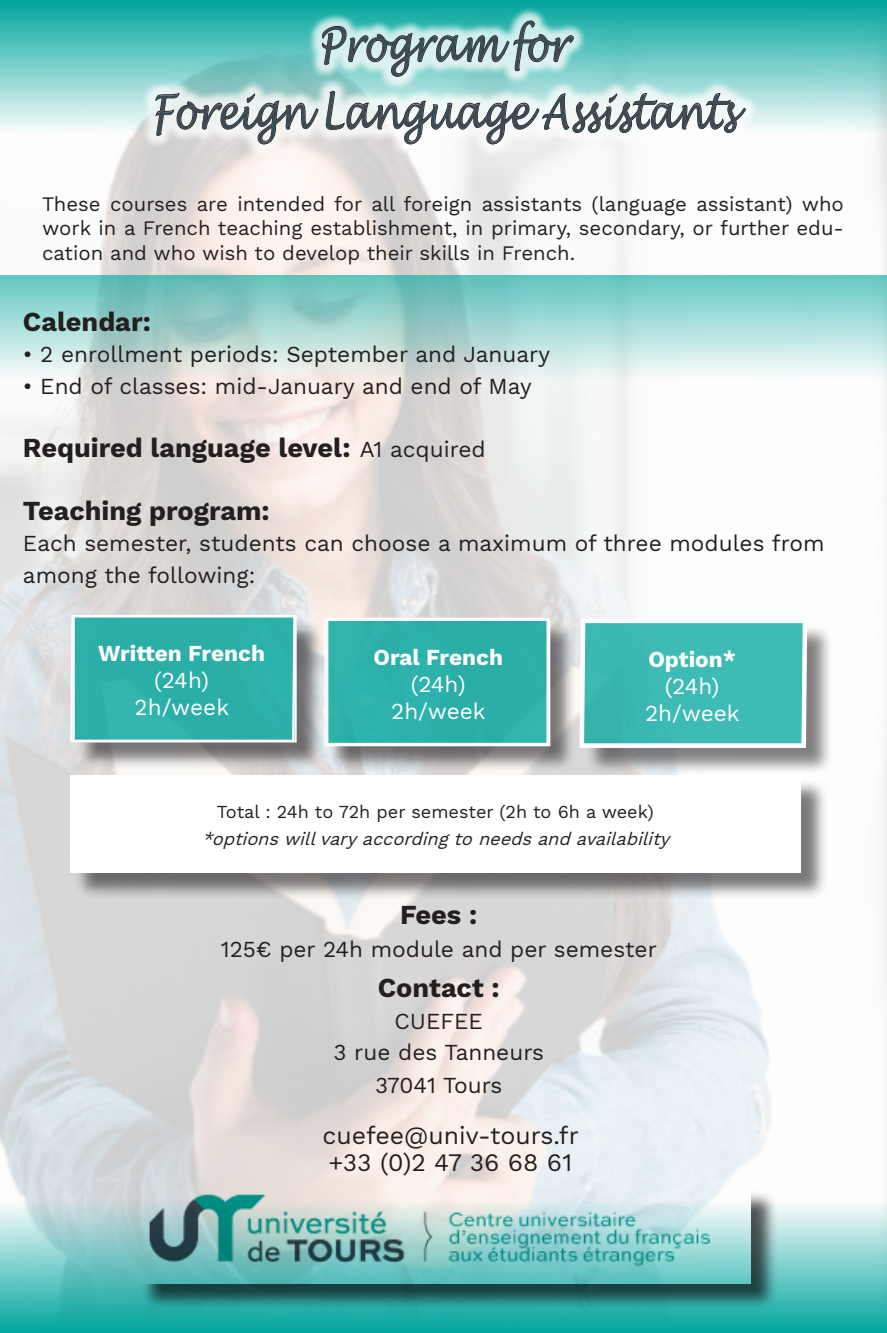
<style>
.page{position:relative;width:887px;height:1333px;background:#fff}
.page>*{position:absolute;margin:0;border:0;box-sizing:border-box;transform-origin:0 0}
.t1{font:italic 46.8px/67.5px "Lucida Handwriting";color:#3d4b55;text-align:center;scale:.77 1}
.t2{font:700 27px "Work Sans";color:#231f20}
.t3{font:24.75px "Work Sans";color:#231f20}
.t4{font:22.5px/31.5px "Work Sans";color:#231f20}
.t5{font:22.5px "Work Sans";color:#fff}
.t6{font:700 22.5px "Work Sans";color:#fff}
.t7{font:22.5px "Work Sans";letter-spacing:-.02em;color:#231f20}
.t8{font:20.25px/24.3px "Work Sans";color:#231f20;text-align:justify}
.t9{font:italic 18px "Work Sans";color:#231f20}
.t10{font:18px "Work Sans";color:#231f20}
.s1{font-weight:400;font-size:22.5px}
</style>
<div class="page">
<img style="left:0;top:133px;width:887px;height:1067px">
<div style="left:0;top:0;width:887px;height:133px;background:linear-gradient(to bottom,#00a59d,#f9fbfb)"></div>
<svg style="left:0;top:276px;width:887px;height:104px;background:#a8d8d4"></svg>
<svg style="left:0;top:1200px;width:887px;height:133px;background:#58c0bc"></svg>
<div style="left:76px;top:619px;width:249px;height:152px;background:#231f20;opacity:.75"></div>
<svg style="left:69px;top:614px;width:228px;height:129px;background:#3eb5af"></svg>
<div style="left:584px;top:624px;width:249px;height:152px;background:#231f20;opacity:.75"></div>
<svg style="left:577px;top:616px;width:232px;height:134px;background:#58c1bc"></svg>
<div style="left:328px;top:621px;width:248px;height:152px;background:#231f20;opacity:.75"></div>
<div style="left:324px;top:618px;width:224px;height:127px;background:#2cb0a9;border:2px solid #fff"></div>
<div style="left:326px;top:619px;width:224px;height:127px;border:2px solid #fff"></div>
<div style="left:74px;top:778px;width:754px;height:123px;background:#231f20;opacity:.6"></div>
<div style="left:70px;top:775px;width:730px;height:97px;background:#fff"></div>
<div style="left:141px;top:6px;width:619px;height:153px;background:#fff;opacity:.75"></div>
<svg style="left:321px;top:20px;width:253px;height:57px;background:#a2ccca"></svg>
<svg style="left:155px;top:92px;width:164px;height:53px"></svg>
<svg style="left:325px;top:90px;width:421px;height:55px"></svg>
<div style="left:139px;top:1190px;width:639px;height:121px;background:#231f20;opacity:.75"></div>
<img style="left:136px;top:1187px;width:614px;height:96px">
<p class="t1" style="left:151px;top:13px;width:761px">Program for<br>Foreign Language Assistants</p>
<p class="t8" style="left:42px;top:193px;width:803px">These courses are intended for all foreign assistants (language assistant) who work in a French teaching establishment, in primary, secondary, or further edu&shy;cation and who wish to develop their skills in French.</p>
<p class="t2" style="left:23px;top:306px;width:129px">Calendar:</p>
<p class="t4" style="left:23px;top:340px;width:529px">• 2 enrollment periods: September and January</p>
<p class="t4" style="left:23px;top:371px;width:510px">• End of classes: mid-January and end of May</p>
<p class="t2" style="left:23px;top:432px;width:464px">Required language level: <span class="s1">A1 acquired</span></p>
<p class="t2" style="left:23px;top:495px;width:248px">Teaching program:</p>
<p class="t4" style="left:23px;top:529px;width:803px">Each semester, students can choose a maximum of three modules from among the following:</p>
<p class="t6" style="left:98px;top:640px;width:168px">Written French</p>
<p class="t5" style="left:154px;top:667px;width:56px">(24h)</p>
<p class="t5" style="left:135px;top:694px;width:96px">2h/week</p>
<p class="t6" style="left:373px;top:644px;width:131px">Oral French</p>
<p class="t5" style="left:411px;top:671px;width:56px">(24h)</p>
<p class="t5" style="left:391px;top:698px;width:96px">2h/week</p>
<p class="t6" style="left:648px;top:646px;width:89px">Option*</p>
<p class="t5" style="left:664px;top:673px;width:56px">(24h)</p>
<p class="t5" style="left:645px;top:700px;width:96px">2h/week</p>
<p class="t10" style="left:217px;top:802px;width:438px">Total : 24h to 72h per semester (2h to 6h a week)</p>
<p class="t9" style="left:202px;top:829px;width:475px">*optionswillvaryaccordingtoneedsandavailability</p>
<p class="t2" style="left:400px;top:900px;width:78px">Fees :</p>
<p class="t4" style="left:220px;top:934px;width:438px">125€ per 24h module and per semester</p>
<p class="t2" style="left:378px;top:972px;width:123px">Contact :</p>
<p class="t4" style="left:394px;top:1006px;width:90px">CUEFEE</p>
<p class="t4" style="left:333px;top:1038px;width:212px">3 rue des Tanneurs</p>
<p class="t7" style="left:375px;top:1072px;width:129px">37041 Tours</p>
<p class="t3" style="left:322px;top:1121px;width:258px">cuefee@univ-tours.fr</p>
<p class="t3" style="left:328px;top:1148px;width:245px">+33 (0)2 47 36 68 61</p>
</div>
